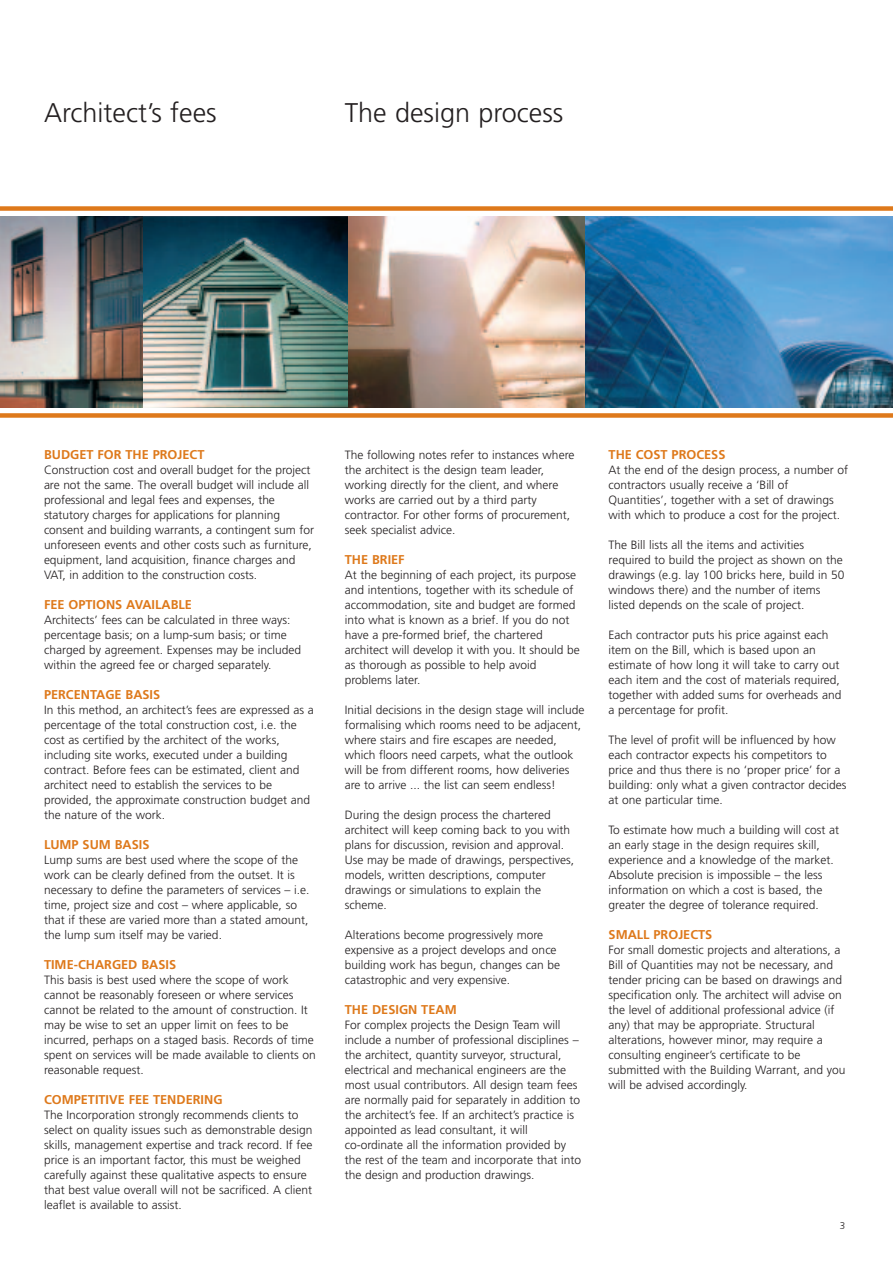
<style>
.page{position:relative;width:893px;height:1263px;background:#fff}
.page>*{position:absolute;margin:0;border:0;box-sizing:border-box;transform-origin:0 0}
.t1{font:300 27px "Frutiger";color:#231f20}
.t2{font:700 12.75px "Frutiger";color:#de791b}
.t3{font:300 12px/15px "Frutiger";color:#231f20}
.t4{font:300 9.75px "Frutiger";color:#231f20}
</style>
<div class="page">
<img style="left:585px;top:216px;width:308px;height:191px">
<img style="left:142px;top:216px;width:443px;height:191px">
<img style="left:143px;top:216px;width:204px;height:191px">
<div style="left:0;top:206px;width:893px;height:5px;background:#de791b"></div>
<div style="left:0;top:413px;width:893px;height:5px;background:#de791b"></div>
<img style="left:0;top:216px;width:142px;height:191px">
<h1 class="t1" style="left:44px;top:102px;width:174px">Architect’s fees</h1>
<h1 class="t1" style="left:345px;top:102px;width:220px">The design process</h1>
<p class="t2" style="left:44px;top:449px;width:162px">BUDGET FOR THE PROJECT</p>
<p class="t3" style="left:44px;top:463px;width:271px">Construction cost and overall budget for the project are not the same. The overall budget will include all professional and legal fees and expenses, the statutory charges for applications for planning consent and building warrants, a contingent sum for unforeseen events and other costs such as furniture, equipment, land acquisition, finance charges and VAT, in addition to the construction costs.</p>
<p class="t2" style="left:44px;top:599px;width:149px">FEE OPTIONS AVAILABLE</p>
<p class="t3" style="left:44px;top:613px;width:259px">Architects’ fees can be calculated in three ways: percentage basis; on a lump-sum basis; or time charged by agreement. Expenses may be included within the agreed fee or charged separately.</p>
<p class="t2" style="left:44px;top:689px;width:118px">PERCENTAGE BASIS</p>
<p class="t3" style="left:44px;top:703px;width:271px">In this method, an architect’s fees are expressed as a percentage of the total construction cost, i.e. the cost as certified by the architect of the works, including site works, executed under a building contract. Before fees can be estimated, client and architect need to establish the services to be provided, the approximate construction budget and the nature of the work.</p>
<p class="t2" style="left:44px;top:839px;width:107px">LUMP SUM BASIS</p>
<p class="t3" style="left:44px;top:853px;width:267px">Lump sums are best used where the scope of the work can be clearly defined from the outset. It is necessary to define the parameters of services – i.e. time, project size and cost – where applicable, so that if these are varied more than a stated amount, the lump sum itself may be varied.</p>
<p class="t2" style="left:44px;top:959px;width:134px">TIME-CHARGED BASIS</p>
<p class="t3" style="left:44px;top:973px;width:273px">This basis is best used where the scope of work cannot be reasonably foreseen or where services cannot be related to the amount of construction. It may be wise to set an upper limit on fees to be incurred, perhaps on a staged basis. Records of time spent on services will be made available to clients on reasonable request.</p>
<p class="t2" style="left:44px;top:1094px;width:180px">COMPETITIVE FEE TENDERING</p>
<p class="t3" style="left:44px;top:1108px;width:270px">The Incorporation strongly recommends clients to select on quality issues such as demonstrable design skills, management expertise and track record. If fee price is an important factor, this must be weighed carefully against these qualitative aspects to ensure that best value overall will not be sacrificed. A client leaflet is available to assist.</p>
<p class="t3" style="left:345px;top:448px;width:231px">The following notes refer to instances where the architect is the design team leader, working directly for the client, and where works are carried out by a third party contractor. For other forms of procurement, seek specialist advice.</p>
<p class="t2" style="left:345px;top:554px;width:61px">THE BRIEF</p>
<p class="t3" style="left:345px;top:568px;width:237px">At the beginning of each project, its purpose and intentions, together with its schedule of accommodation, site and budget are formed into what is known as a brief. If you do not have a pre-formed brief, the chartered architect will develop it with you. It should be as thorough as possible to help avoid problems later.</p>
<p class="t3" style="left:345px;top:703px;width:241px">Initial decisions in the design stage will include formalising which rooms need to be adjacent, where stairs and fire escapes are needed, which floors need carpets, what the outlook will be from different rooms, how deliveries are to arrive ... the list can seem endless!</p>
<p class="t3" style="left:345px;top:808px;width:231px">During the design process the chartered architect will keep coming back to you with plans for discussion, revision and approval.<br>Use may be made of drawings, perspectives, models, written descriptions, computer drawings or simulations to explain the scheme.</p>
<p class="t3" style="left:345px;top:928px;width:217px">Alterations become progressively more expensive as a project develops and once building work has begun, changes can be catastrophic and very expensive.</p>
<p class="t2" style="left:345px;top:1004px;width:113px">THE DESIGN TEAM</p>
<p class="t3" style="left:345px;top:1018px;width:238px">For complex projects the Design Team will include a number of professional disciplines – the architect, quantity surveyor, structural, electrical and mechanical engineers are the most usual contributors. All design team fees are normally paid for separately in addition to the architect’s fee. If an architect’s practice is appointed as lead consultant, it will co-ordinate all the information provided by the rest of the team and incorporate that into the design and production drawings.</p>
<p class="t2" style="left:609px;top:449px;width:118px">THE COST PROCESS</p>
<p class="t3" style="left:609px;top:463px;width:241px">At the end of the design process, a number of contractors usually receive a ‘Bill of Quantities’, together with a set of drawings with which to produce a cost for the project.</p>
<p class="t3" style="left:609px;top:538px;width:237px">The Bill lists all the items and activities required to build the project as shown on the drawings (e.g. lay 100 bricks here, build in 50 windows there) and the number of items listed depends on the scale of project.</p>
<p class="t3" style="left:609px;top:628px;width:234px">Each contractor puts his price against each item on the Bill, which is based upon an estimate of how long it will take to carry out each item and the cost of materials required, together with added sums for overheads and a percentage for profit.</p>
<p class="t3" style="left:609px;top:733px;width:239px">The level of profit will be influenced by how each contractor expects his competitors to price and thus there is no ‘proper price’ for a building: only what a given contractor decides at one particular time.</p>
<p class="t3" style="left:609px;top:823px;width:232px">To estimate how much a building will cost at an early stage in the design requires skill, experience and a knowledge of the market.<br>Absolute precision is impossible – the less information on which a cost is based, the greater the degree of tolerance required.</p>
<p class="t2" style="left:609px;top:929px;width:105px">SMALL PROJECTS</p>
<p class="t3" style="left:609px;top:943px;width:238px">For small domestic projects and alterations, a Bill of Quantities may not be necessary, and tender pricing can be based on drawings and specification only. The architect will advise on the level of additional professional advice (if any) that may be appropriate. Structural alterations, however minor, may require a consulting engineer’s certificate to be submitted with the Building Warrant, and you will be advised accordingly.</p>
<p class="t4" style="left:840px;top:1222px;width:7px">3</p>
</div>
